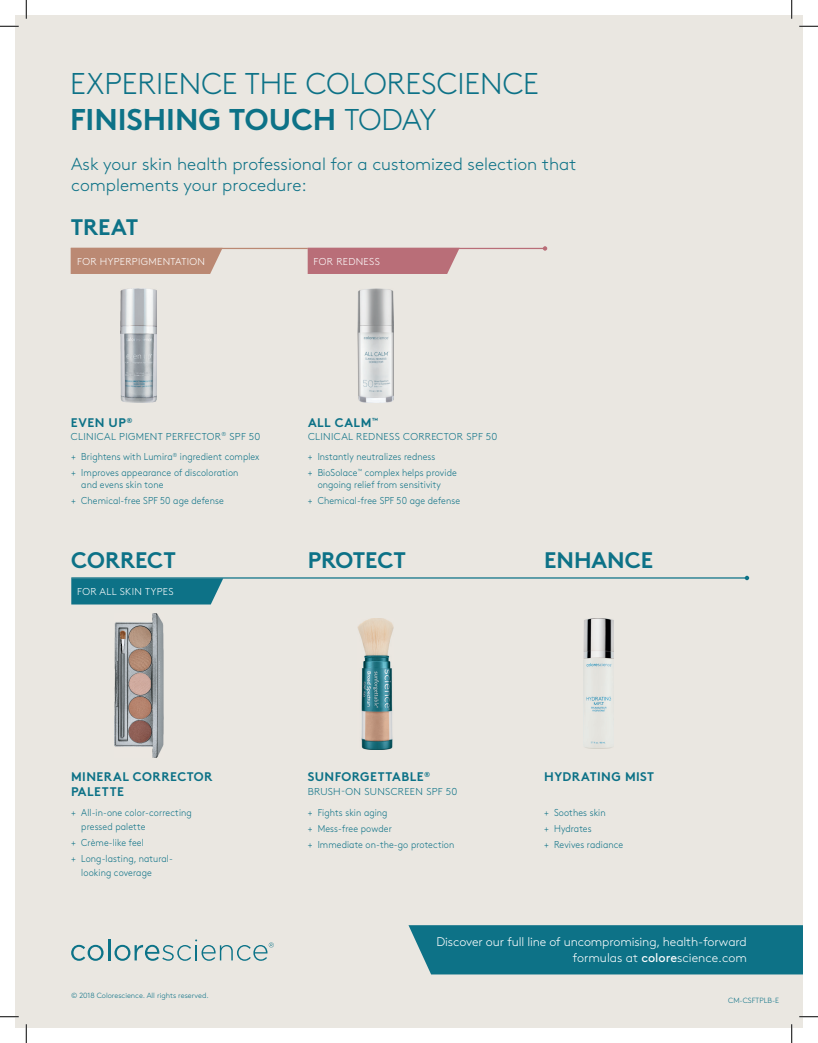
<style>
.page{position:relative;width:818px;height:1043px;background:#fff}
.page>*{position:absolute;margin:0;border:0;box-sizing:border-box;transform-origin:0 0}
.t1{font:300 30px/36px "Brown Pro";color:#0d7287}
.t2{font:700 22.5px "Brown Pro";color:#0d7287}
.t3{font:300 17.5px/21px "Brown Pro";color:#0d7287}
.t4{font:300 12.5px/15px "Brown Pro";letter-spacing:-.01em;color:#fff;text-align:right}
.t5{font:700 12.5px/15px "Brown Pro";letter-spacing:.035em;color:#0d7287}
.t6{font:300 10px/16px "Brown Pro";letter-spacing:.01em;color:#0d7287;scale:.91 1}
.t7{font:300 10px "Brown Pro";letter-spacing:.035em;color:#0d7287}
.t8{font:300 10px "Brown Pro";letter-spacing:.035em;color:#fff}
.t9{font:300 7.5px "Brown Pro";color:#0d7287}
.s1{font-weight:700}
.s2{font-weight:400}
</style>
<div class="page">
<div style="left:15px;top:15px;width:787px;height:1013px;background:#eae7e1"></div>
<hr style="left:308px;top:248px;width:236px;height:1px;background:#b96e78">
<hr style="left:71px;top:248px;width:237px;height:1px;background:#bb8973">
<svg style="left:71px;top:944px;width:33px;height:16px"></svg>
<hr style="left:108px;top:938px;width:2px;height:22px;background:#0c7388">
<svg style="left:114px;top:939px;width:160px;height:21px"></svg>
<div style="left:408px;top:925px;width:394px;height:49px;background:#0d7287"></div>
<img style="left:121px;top:289px;width:36px;height:113px">
<img style="left:357px;top:288px;width:36px;height:115px">
<img style="left:115px;top:614px;width:48px;height:143px">
<img style="left:357px;top:618px;width:36px;height:131px">
<div style="left:71px;top:249px;width:151px;height:25px;background:#bb8973"></div>
<div style="left:308px;top:249px;width:151px;height:25px;background:#b96e78"></div>
<svg style="left:71px;top:578px;width:152px;height:26px;background:#16778b"></svg>
<hr style="left:71px;top:577px;width:676px;height:1px;background:#0d7287">
<img style="left:583px;top:618px;width:31px;height:130px">
<svg style="left:542px;top:246px;width:5px;height:5px"></svg>
<svg style="left:744px;top:575px;width:5px;height:5px"></svg>
<svg style="left:0;top:25px;width:19px;height:2px"></svg>
<svg style="left:799px;top:25px;width:19px;height:2px"></svg>
<svg style="left:0;top:1016px;width:19px;height:1px"></svg>
<svg style="left:799px;top:1015px;width:19px;height:2px"></svg>
<svg style="left:25px;top:0;width:2px;height:19px"></svg>
<svg style="left:25px;top:1024px;width:2px;height:18px"></svg>
<svg style="left:791px;top:0;width:1px;height:19px"></svg>
<svg style="left:791px;top:1024px;width:1px;height:18px"></svg>
<h1 class="t1" style="left:70px;top:64px;width:470px">EXPERIENCE THE COLORESCIENCE<br><span class="s1">FINISHING TOUCH</span> TODAY</h1>
<h3 class="t3" style="left:71px;top:152px;width:506px">Ask your skin health professional for a customized selection that complements your procedure:</h3>
<h2 class="t2" style="left:71px;top:209px;width:69px">TREAT</h2>
<p class="t8" style="left:77px;top:254px;width:129px">FOR HYPERPIGMENTATION</p>
<p class="t8" style="left:313px;top:254px;width:68px">FOR REDNESS</p>
<p class="t5" style="left:71px;top:414px;width:63px">EVEN UP<sup>®</sup></p>
<p class="t7" style="left:71px;top:429px;width:191px">CLINICAL PIGMENT PERFECTOR<sup>®</sup> SPF 50</p>
<p class="t6" style="left:71px;top:448px;width:208px">+ Brightens with Lumira<sup>®</sup> ingredient complex + Improves appearance of discoloration</p>
<p class="t6" style="left:71px;top:476px;width:169px;text-indent:10px">and evens skin tone<br>+ Chemical-free SPF 50 age defense</p>
<p class="t5" style="left:308px;top:414px;width:72px">ALL CALM<sup>™</sup></p>
<p class="t7" style="left:308px;top:429px;width:191px">CLINICAL REDNESS CORRECTOR SPF 50</p>
<p class="t6" style="left:308px;top:448px;width:165px">+ Instantly neutralizes redness<br>+ BioSolace<sup>™</sup> complex helps provide</p>
<p class="t6" style="left:308px;top:476px;width:169px;text-indent:10px">ongoing relief from sensitivity<br>+ Chemical-free SPF 50 age defense</p>
<h2 class="t2" style="left:71px;top:542px;width:106px">CORRECT</h2>
<h2 class="t2" style="left:308px;top:542px;width:100px">PROTECT</h2>
<h2 class="t2" style="left:544px;top:542px;width:111px">ENHANCE</h2>
<p class="t8" style="left:77px;top:584px;width:98px">FOR ALL SKIN TYPES</p>
<p class="t5" style="left:308px;top:767px;width:124px">SUNFORGETTABLE<sup>®</sup></p>
<p class="t7" style="left:308px;top:784px;width:151px">BRUSH-ON SUNSCREEN SPF 50</p>
<p class="t5" style="left:71px;top:767px;width:143px">MINERAL CORRECTOR<br>PALETTE</p>
<p class="t5" style="left:544px;top:767px;width:111px">HYDRATING MIST</p>
<p class="t6" style="left:81px;top:805px;width:123px;line-height:13.8px;text-indent:-10px">+ All-in-one color-correcting pressed palette</p>
<p class="t6" style="left:71px;top:833px;width:113px">+ Crème-like feel<br>+ Long-lasting, natural-</p>
<p class="t6" style="left:81px;top:863px;width:79px">looking coverage</p>
<p class="t9" style="left:71px;top:989px;width:139px">© 2018 Colorescience. All rights reserved.</p>
<p class="t6" style="left:308px;top:804px;width:163px">+ Fights skin aging<br>+ Mess-free powder<br>+ Immediate on-the-go protection</p>
<p class="t6" style="left:544px;top:804px;width:88px">+ Soothes skin<br>+ Hydrates<br>+ Revives radiance</p>
<p class="t4" style="left:436px;top:933px;width:312px">Discover our full line of uncompromising, health-forward formulas at <span class="s2">colore</span>science.com</p>
<p class="t9" style="left:728px;top:995px;width:52px">CM-CSFTPLB-E</p>
</div>
